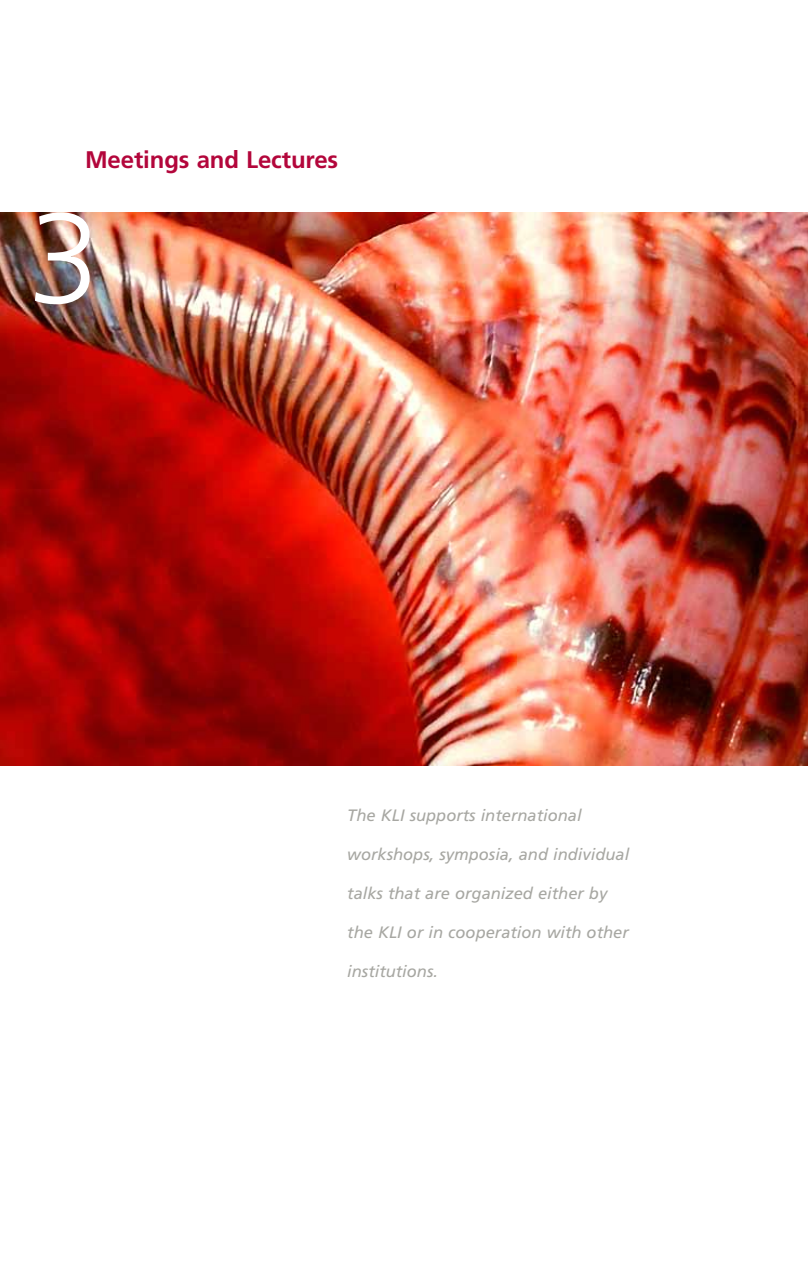
<style>
.page{position:relative;width:808px;height:1263px;background:#fff}
.page>*{position:absolute;margin:0;border:0;box-sizing:border-box;transform-origin:0 0}
.t1{font:300 129px "Frutiger";color:#fff}
.t2{font:700 24px "Frutiger";letter-spacing:-.005em;color:#b3063b}
.t3{font:italic 16.5px "Frutiger";color:#a7a7a2}
</style>
<div class="page">
<img style="left:0;top:213px;width:808px;height:552px">
<h2 class="t2" style="left:85px;top:145px;width:255px">Meetings and Lectures</h2>
<h1 class="t1" style="left:28px;top:186px;width:73px">3</h1>
<p class="t3" style="left:347px;top:805px;width:236px">The KLI supports international</p>
<p class="t3" style="left:347px;top:844px;width:283px">workshops, symposia, and individual</p>
<p class="t3" style="left:347px;top:883px;width:261px">talks that are organized either by</p>
<p class="t3" style="left:347px;top:922px;width:283px">the KLI or in cooperation with other</p>
<p class="t3" style="left:347px;top:961px;width:92px">institutions.</p>
</div>
